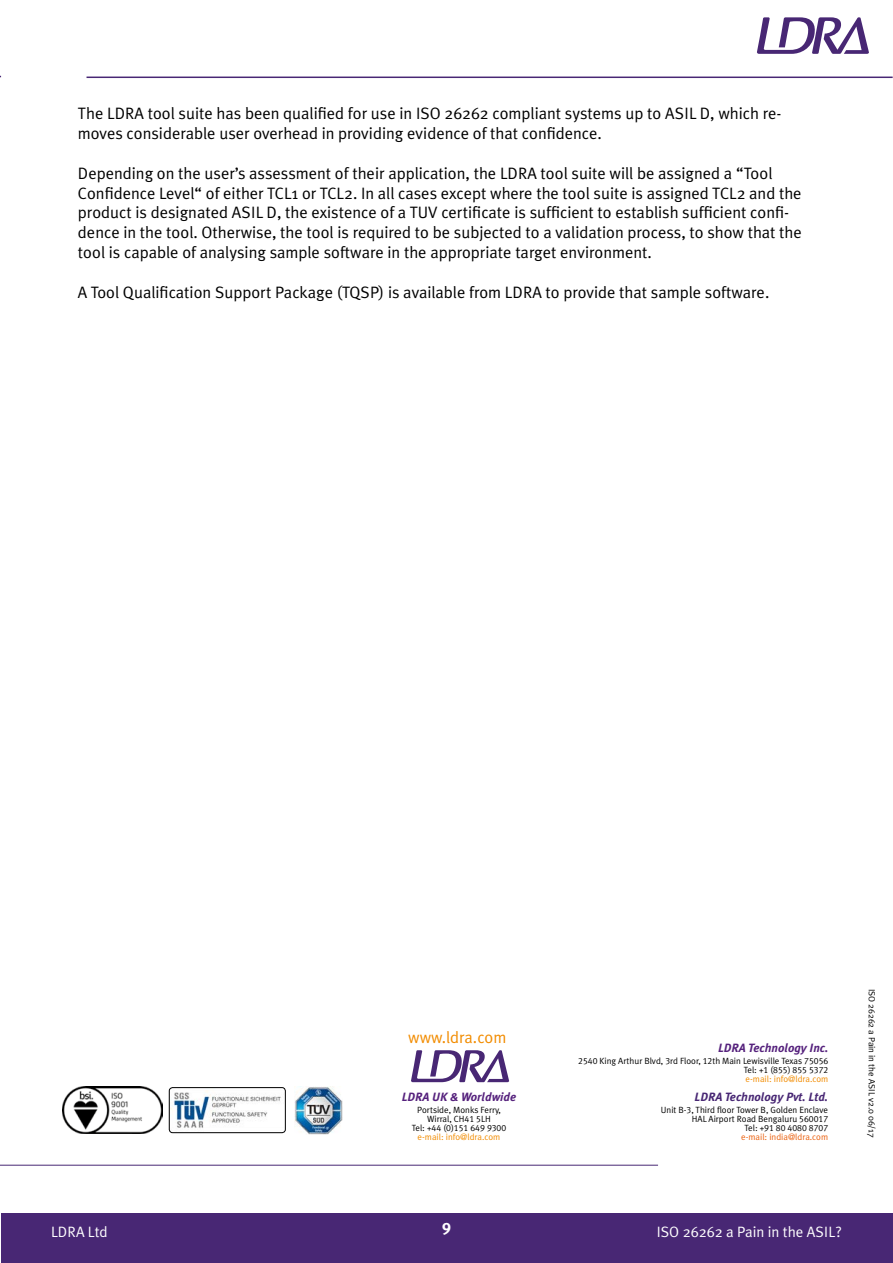
<style>
.page{position:relative;width:893px;height:1263px;background:#fff}
.page>*{position:absolute;margin:0;border:0;box-sizing:border-box;transform-origin:0 0}
.t1{font:16.5px/19.8px "Meta Plus Normal";color:#000}
.t2{font:16.5px "Meta Plus Normal";color:#f28c00}
.t3{font:16.5px "Meta Plus Bold Caps";color:#fff}
.t4{font:15px "Meta Plus Normal";color:#fff}
.t5{font:italic 700 12px "Meta Plus";color:#56227d}
.t6{font:italic 700 12px "Meta Plus";color:#482774}
.t7{font:9px/9px "Meta Plus Normal";color:#000;text-align:center}
.t8{font:9px "Meta Plus Normal Caps";color:#000}
.t9{font:9px "Meta Plus Normal";color:#f28c00}
.t10{font:9px "Meta Plus Normal";color:#eb600e}
.s1{font-family:"Meta Plus Normal Caps"}
.s2{font-family:"Meta Plus Normal"}
</style>
<div class="page">
<svg style="left:757px;top:17px;width:112px;height:37px"></svg>
<div style="left:2px;top:1213px;width:891px;height:50px;background:#482774"></div>
<hr style="left:87px;top:77px;width:806px;height:1px;background:#482774">
<hr style="left:0;top:1165px;width:658px;height:1px;background:#482774">
<svg style="left:411px;top:1050px;width:98px;height:32px"></svg>
<img style="left:62px;top:1087px;width:100px;height:46px">
<img style="left:169px;top:1087px;width:116px;height:46px">
<div style="left:169px;top:1087px;width:117px;height:46px;border:1px solid #000;border-radius:3px"></div>
<img style="left:294px;top:1087px;width:48px;height:48px">
<p class="t1" style="left:78px;top:104px;width:705px">The LDRA tool suite has been qualified for use in ISO 26262 compliant systems up to ASIL D, which re&shy;moves considerable user overhead in providing evidence of that confidence.</p>
<p class="t1" style="left:78px;top:163px;width:725px">Depending on the user’s assessment of their application, the LDRA tool suite will be assigned a “Tool Confidence Level“ of either TCL1 or TCL2. In all cases except where the tool suite is assigned TCL2 and the product is designated ASIL D, the existence of a TUV certificate is sufficient to establish sufficient confi&shy;dence in the tool. Otherwise, the tool is required to be subjected to a validation process, to show that the tool is capable of analysing sample software in the appropriate target environment.</p>
<p class="t1" style="left:78px;top:282px;width:693px">A Tool Qualification Support Package (TQSP) is available from LDRA to provide that sample software.</p>
<p class="t2" style="left:408px;top:1028px;width:100px">www.ldra.com</p>
<p class="t5" style="left:402px;top:1090px;width:116px">LDRA UK &amp; Worldwide</p>
<p class="t7" style="left:417px;top:1105px;width:85px">Portside, Monks Ferry,<br>Wirral, CH<span class="s1">41 5</span>LH</p>
<p class="t8" style="left:412px;top:1123px;width:96px"><span class="s2">Tel: +</span>44 (0)151 649 9300</p>
<p class="t9" style="left:418px;top:1132px;width:84px">e-mail: info@ldra.com</p>
<p class="t5" style="left:718px;top:1041px;width:112px">LDRA Technology Inc.</p>
<p class="t7" style="left:578px;top:1056px;width:252px"><span class="s1">2540</span> King Arthur Blvd, <span class="s1">3</span>rd Floor, <span class="s1">12</span>th Main Lewisville Texas <span class="s1">75056</span></p>
<p class="t8" style="left:744px;top:1064px;width:86px"><span class="s2">Tel: +</span>1 (855) 855 5372</p>
<p class="t9" style="left:746px;top:1073px;width:84px">e-mail: info@ldra.com</p>
<p class="t6" style="left:695px;top:1090px;width:135px">LDRA Technology Pvt. Ltd.</p>
<p class="t7" style="left:661px;top:1105px;width:169px;text-align:right">Unit B-<span class="s1">3</span>, Third floor Tower B, Golden Enclave<br>HAL Airport Road Bengaluru <span class="s1">560017</span></p>
<p class="t8" style="left:744px;top:1123px;width:85px"><span class="s2">Tel:</span> +91 80 4080 8707</p>
<p class="t10" style="left:741px;top:1132px;width:88px">e-mail: india@ldra.com</p>
<p class="t7" style="left:876px;top:988px;width:151px;rotate:90deg">ISO 26262 a Pain in the ASIL v2.0 06/17</p>
<p class="t4" style="left:51px;top:1223px;width:58px">LDRA Ltd</p>
<p class="t3" style="left:442px;top:1218px;width:10px">9</p>
<p class="t4" style="left:657px;top:1223px;width:187px">ISO 26262 a Pain in the ASIL?</p>
</div>
